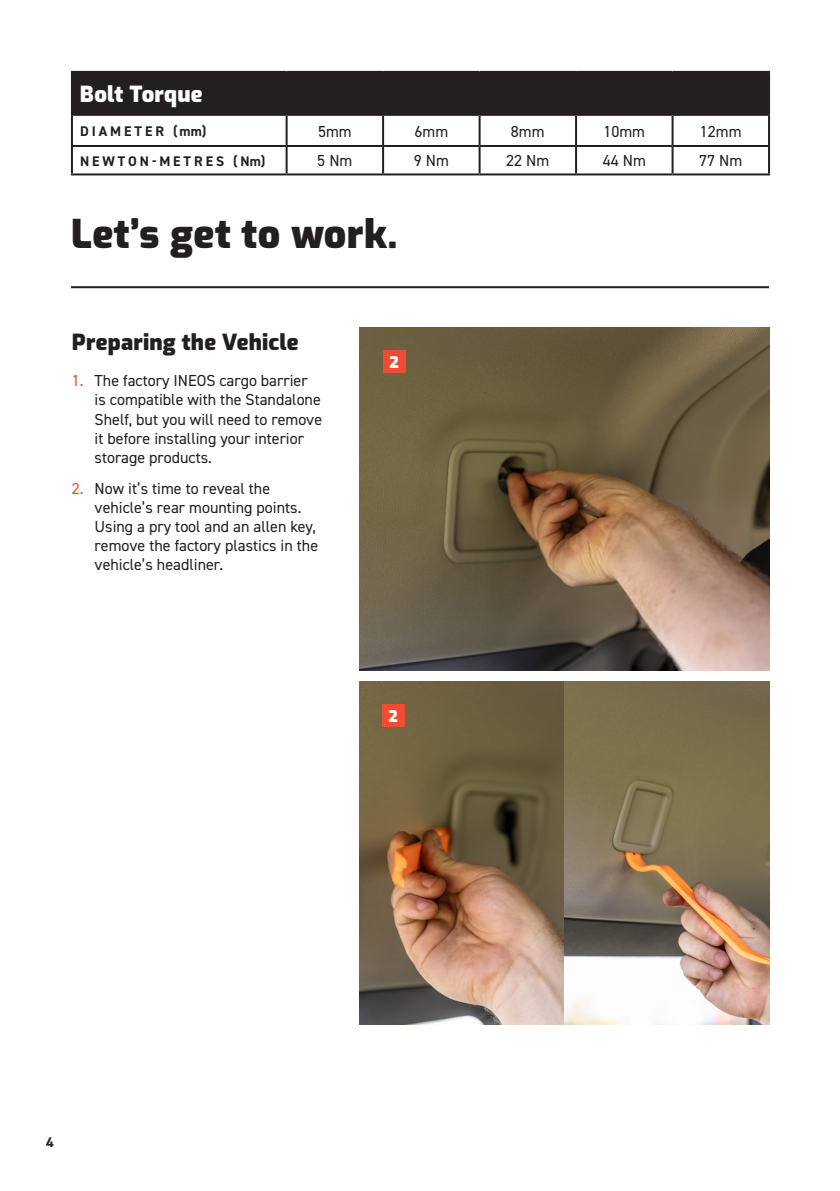
<style>
.page{position:relative;width:840px;height:1191px;background:#fff}
.page>*{position:absolute;margin:0;border:0;box-sizing:border-box;transform-origin:0 0}
.Install_H1{font:900 39.2px "Exo";letter-spacing:.01em;color:#231f20}
.Install_H2{font:900 22px "Exo";letter-spacing:.01em;color:#231f20}
.Table_Headers{font:900 22px "Exo";letter-spacing:.01em;color:#fff}
.Body{font:16px/19.2px "DIN2014";color:#231f20}
.t1{font:900 16px "Exo";color:#fff}
.Tracked_out_DIN{font:700 14px "DIN2014";letter-spacing:.21em;color:#231f20}
.Page_Numbers{font:700 14px "DIN2014";color:#231f20}
.s1{color:#ef4d33}
</style>
<div class="page">
<div style="left:72px;top:72px;width:696px;height:43px;background:#231f20"></div>
<hr style="left:71px;top:71px;width:215px;height:2px;background:#231f20">
<hr style="left:71px;top:73px;width:2px;height:41px;background:#231f20">
<hr style="left:286px;top:71px;width:97px;height:2px;background:#231f20">
<hr style="left:383px;top:71px;width:96px;height:2px;background:#231f20">
<hr style="left:479px;top:71px;width:96px;height:2px;background:#231f20">
<hr style="left:575px;top:71px;width:97px;height:2px;background:#231f20">
<hr style="left:672px;top:71px;width:97px;height:2px;background:#231f20">
<hr style="left:767px;top:73px;width:2px;height:41px;background:#231f20">
<hr style="left:71px;top:114px;width:215px;height:2px;background:#231f20">
<hr style="left:71px;top:116px;width:2px;height:29px;background:#231f20">
<hr style="left:286px;top:114px;width:97px;height:2px;background:#231f20">
<hr style="left:285px;top:116px;width:2px;height:29px;background:#231f20">
<hr style="left:383px;top:114px;width:96px;height:2px;background:#231f20">
<hr style="left:382px;top:116px;width:2px;height:29px;background:#231f20">
<hr style="left:479px;top:114px;width:96px;height:2px;background:#231f20">
<hr style="left:478px;top:116px;width:2px;height:29px;background:#231f20">
<hr style="left:575px;top:114px;width:97px;height:2px;background:#231f20">
<hr style="left:574px;top:116px;width:2px;height:29px;background:#231f20">
<hr style="left:672px;top:114px;width:97px;height:2px;background:#231f20">
<hr style="left:671px;top:116px;width:2px;height:29px;background:#231f20">
<hr style="left:767px;top:116px;width:2px;height:29px;background:#231f20">
<hr style="left:71px;top:145px;width:215px;height:2px;background:#231f20">
<hr style="left:71px;top:147px;width:2px;height:26px;background:#231f20">
<hr style="left:286px;top:145px;width:97px;height:2px;background:#231f20">
<hr style="left:285px;top:147px;width:2px;height:26px;background:#231f20">
<hr style="left:383px;top:145px;width:96px;height:2px;background:#231f20">
<hr style="left:382px;top:147px;width:2px;height:26px;background:#231f20">
<hr style="left:479px;top:145px;width:96px;height:2px;background:#231f20">
<hr style="left:478px;top:147px;width:2px;height:26px;background:#231f20">
<hr style="left:575px;top:145px;width:97px;height:2px;background:#231f20">
<hr style="left:574px;top:147px;width:2px;height:26px;background:#231f20">
<hr style="left:672px;top:145px;width:97px;height:2px;background:#231f20">
<hr style="left:671px;top:147px;width:2px;height:26px;background:#231f20">
<hr style="left:767px;top:147px;width:2px;height:26px;background:#231f20">
<hr style="left:71px;top:173px;width:215px;height:2px;background:#231f20">
<hr style="left:286px;top:173px;width:97px;height:2px;background:#231f20">
<hr style="left:383px;top:173px;width:96px;height:2px;background:#231f20">
<hr style="left:479px;top:173px;width:96px;height:2px;background:#231f20">
<hr style="left:575px;top:173px;width:97px;height:2px;background:#231f20">
<hr style="left:672px;top:173px;width:97px;height:2px;background:#231f20">
<hr style="left:71px;top:286px;width:697px;height:2px;background:#231f20">
<img style="left:359px;top:328px;width:409px;height:342px">
<img style="left:359px;top:681px;width:409px;height:343px">
<div style="left:383px;top:350px;width:22px;height:23px;background:#ef4d33"></div>
<div style="left:382px;top:704px;width:22px;height:23px;background:#ef4d33"></div>
<p class="Table_Headers" style="left:80px;top:78px;width:124px">Bolt Torque</p>
<p class="Tracked_out_DIN" style="left:80px;top:122px;width:128px">DIAMETER (mm)</p>
<p class="Body" style="left:318px;top:121px;width:35px">5mm</p>
<p class="Body" style="left:414px;top:121px;width:35px">6mm</p>
<p class="Body" style="left:510px;top:121px;width:35px">8mm</p>
<p class="Body" style="left:603px;top:121px;width:43px">10mm</p>
<p class="Body" style="left:699px;top:121px;width:43px">12mm</p>
<p class="Tracked_out_DIN" style="left:80px;top:151px;width:187px">NEWTON-METRES (Nm)</p>
<p class="Body" style="left:317px;top:151px;width:37px">5 Nm</p>
<p class="Body" style="left:413px;top:151px;width:37px">9 Nm</p>
<p class="Body" style="left:506px;top:151px;width:45px">22 Nm</p>
<p class="Body" style="left:602px;top:151px;width:45px">44 Nm</p>
<p class="Body" style="left:698px;top:151px;width:45px">77 Nm</p>
<p class="Install_H1" style="left:71px;top:206px;width:328px">Let’s get to work.</p>
<p class="Install_H2" style="left:72px;top:326px;width:228px">Preparing the Vehicle</p>
<p class="Body" style="left:95px;top:371px;width:229px;text-indent:-23px"><span class="s1">1.</span> The factory INEOS cargo barrier is compatible with the Standalone<br>Shelf, but you will need to remove it before installing your interior storage products.</p>
<p class="Body" style="left:95px;top:478px;width:225px;text-indent:-23px"><span class="s1">2.</span> Now it’s time to reveal the vehicle’s rear mounting points.<br>Using a pry tool and an allen key, remove the factory plastics in the vehicle’s headliner.</p>
<p class="t1" style="left:389px;top:350px;width:11px">2</p>
<p class="t1" style="left:388px;top:704px;width:11px">2</p>
<p class="Page_Numbers" style="left:46px;top:1132px;width:9px">4</p>
</div>
